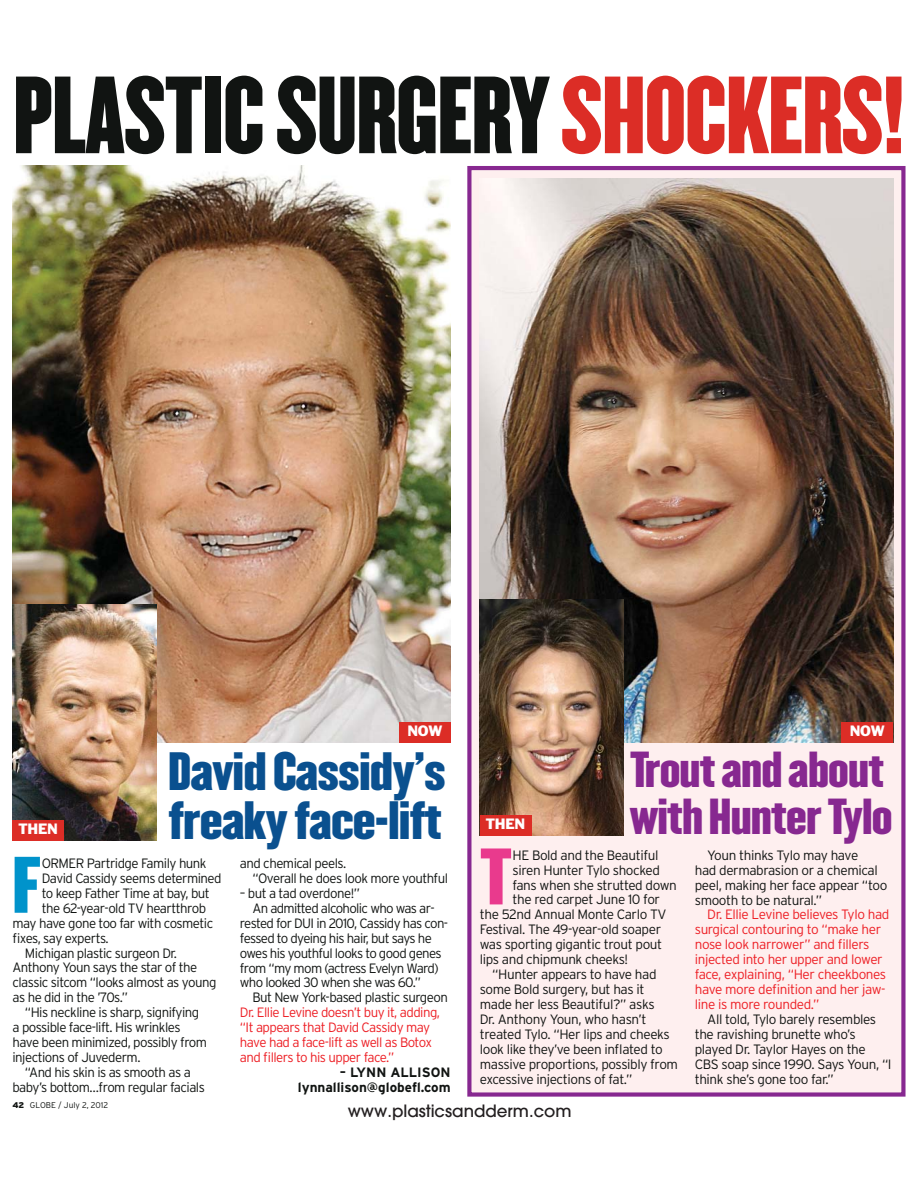
<style>
.page{position:relative;width:918px;height:1188px;background:#fff}
.page>*{position:absolute;margin:0;border:0;box-sizing:border-box;transform-origin:0 0}
.t1{font:95.7px "Champion HTF Lightweight";letter-spacing:-.02em;color:#111412}
.t2{font:69.9px "Champion HTF Welterweight";color:#0093cb}
.t3{font:69.9px "Champion HTF Welterweight";color:#e93a8d}
.t4{font:47.25px "Champion HTF Welterweight";letter-spacing:-.02em;color:#0a508f}
.t5{font:44.25px "Champion HTF Welterweight";letter-spacing:-.02em;color:#872890;scale:.96 1}
.t6{font:500 16.65px "Avant Garde";color:#231f20}
.t7{font:13.95px "Franklin Gothic";letter-spacing:-.02em;color:#fff}
.t8{font:300 13.5px/14.9px "Interstate";letter-spacing:-.04em;color:#111412}
.t9{font:300 13.5px/14.9px "Interstate";letter-spacing:-.04em;color:#ed1e24}
.t10{font:700 13.5px/14.9px "Interstate";color:#111412;text-align:right}
.t11{font:300 8.4px "Interstate";color:#111412}
.s1{color:#dc2d26}
.s2{font-weight:900}
</style>
<div class="page">
<div style="left:469px;top:168px;width:434px;height:927px;background:#feefef"></div>
<div style="left:467px;top:166px;width:439px;height:931px;border:4px solid #872890"></div>
<img style="left:480px;top:178px;width:413px;height:565px">
<img style="left:12px;top:166px;width:439px;height:577px">
<img style="left:12px;top:605px;width:144px;height:236px">
<img style="left:480px;top:600px;width:143px;height:236px">
<div style="left:12px;top:820px;width:52px;height:21px;background:#dc2d26"></div>
<div style="left:399px;top:722px;width:52px;height:21px;background:#dc2d26"></div>
<div style="left:480px;top:815px;width:51px;height:21px;background:#dc2d26"></div>
<div style="left:841px;top:722px;width:52px;height:21px;background:#dc2d26"></div>
<h1 class="t1" style="left:13px;top:64px;width:894px">PLASTIC SURGERY <span class="s1">SHOCKERS!</span></h1>
<p class="t7" style="left:19px;top:824px;width:41px">THEN</p>
<p class="t7" style="left:407px;top:725px;width:36px">NOW</p>
<h3 class="t4" style="left:168px;top:746px;width:279px">David Cassidy’s</h3>
<h3 class="t4" style="left:168px;top:796px;width:276px">freaky face-lift</h3>
<h2 class="t2" style="left:12px;top:848px;width:30px">F</h2>
<p class="t8" style="left:42px;top:857px;width:166px">ORMER Partridge Family hunk</p>
<p class="t8" style="left:42px;top:872px;width:181px">David Cassidy seems determined</p>
<p class="t8" style="left:42px;top:887px;width:170px">to keep Father Time at bay, but</p>
<p class="t8" style="left:42px;top:902px;width:166px">the 62-year-old TV heartthrob</p>
<p class="t8" style="left:12px;top:917px;width:202px">may have gone too far with cosmetic</p>
<p class="t8" style="left:12px;top:932px;width:98px">fixes, say experts.</p>
<p class="t8" style="left:25px;top:947px;width:154px">Michigan plastic surgeon Dr.</p>
<p class="t8" style="left:12px;top:961px;width:186px">Anthony Youn says the star of the</p>
<p class="t8" style="left:12px;top:976px;width:205px">classic sitcom “looks almost as young</p>
<p class="t8" style="left:12px;top:991px;width:117px">as he did in the ’70s.”</p>
<p class="t8" style="left:25px;top:1006px;width:176px">“His neckline is sharp, signifying</p>
<p class="t8" style="left:12px;top:1021px;width:170px">a possible face-lift. His wrinkles</p>
<p class="t8" style="left:12px;top:1036px;width:196px">have been minimized, possibly from</p>
<p class="t8" style="left:12px;top:1051px;width:130px">injections of Juvederm.</p>
<p class="t8" style="left:25px;top:1066px;width:167px">“And his skin is as smooth as a</p>
<p class="t8" style="left:12px;top:1081px;width:194px">baby’s bottom…from regular facials</p>
<p class="t8" style="left:252px;top:857px;width:197px;text-indent:-12px">and chemical peels.<br>“Overall he does look more youthful</p>
<p class="t8" style="left:240px;top:887px;width:121px">– but a tad overdone!”</p>
<p class="t8" style="left:252px;top:902px;width:184px">An admitted alcoholic who was ar-</p>
<p class="t8" style="left:240px;top:917px;width:210px">rested for DUI in 2010, Cassidy has con-</p>
<p class="t8" style="left:240px;top:932px;width:194px">fessed to dyeing his hair, but says he</p>
<p class="t8" style="left:240px;top:947px;width:203px">owes his youthful looks to good genes</p>
<p class="t8" style="left:240px;top:962px;width:201px">from “my mom (actress Evelyn Ward)</p>
<p class="t8" style="left:240px;top:976px;width:182px">who looked 30 when she was 60.”</p>
<p class="t8" style="left:252px;top:991px;width:197px">But New York-based plastic surgeon</p>
<p class="t9" style="left:240px;top:1006px;width:202px">Dr. Ellie Levine doesn’t buy it, adding, “It appears that David Cassidy may have had a face-lift as well as Botox and fillers to his upper face.”</p>
<p class="t10" style="left:298px;top:1065px;width:154px">– LYNN ALLISON lynnallison@globefl.com</p>
<p class="t7" style="left:850px;top:725px;width:36px">NOW</p>
<p class="t7" style="left:486px;top:818px;width:41px">THEN</p>
<h3 class="t5" style="left:630px;top:746px;width:266px">Trout and about</h3>
<h3 class="t5" style="left:630px;top:793px;width:275px">with Hunter Tylo</h3>
<h2 class="t3" style="left:479px;top:839px;width:35px">T</h2>
<p class="t8" style="left:513px;top:849px;width:147px">HE Bold and the Beautiful</p>
<p class="t8" style="left:513px;top:864px;width:149px">siren Hunter Tylo shocked</p>
<p class="t8" style="left:513px;top:878px;width:166px">fans when she strutted down</p>
<p class="t8" style="left:513px;top:893px;width:149px">the red carpet June 10 for</p>
<p class="t8" style="left:480px;top:908px;width:188px">the 52nd Annual Monte Carlo TV</p>
<p class="t8" style="left:480px;top:923px;width:183px">Festival. The 49-year-old soaper</p>
<p class="t8" style="left:480px;top:938px;width:184px">was sporting gigantic trout pout</p>
<p class="t8" style="left:480px;top:953px;width:150px">lips and chipmunk cheeks!</p>
<p class="t8" style="left:492px;top:968px;width:166px">“Hunter appears to have had</p>
<p class="t8" style="left:480px;top:983px;width:166px">some Bold surgery, but has it</p>
<p class="t8" style="left:480px;top:998px;width:176px">made her less Beautiful?” asks</p>
<p class="t8" style="left:480px;top:1013px;width:168px">Dr. Anthony Youn, who hasn’t</p>
<p class="t8" style="left:480px;top:1028px;width:191px">treated Tylo. “Her lips and cheeks</p>
<p class="t8" style="left:480px;top:1043px;width:184px">look like they’ve been inflated to</p>
<p class="t8" style="left:480px;top:1058px;width:200px">massive proportions, possibly from</p>
<p class="t8" style="left:480px;top:1072px;width:154px">excessive injections of fat.”</p>
<p class="t8" style="left:695px;top:849px;width:194px;text-indent:12px">Youn thinks Tylo may have<br>had dermabrasion or a chemical peel, making her face appear “too smooth to be natural.”</p>
<p class="t9" style="left:695px;top:908px;width:196px;text-indent:12px">Dr. Ellie Levine believes Tylo had surgical contouring to “make her nose look narrower” and fillers injected into her upper and lower face, explaining, “Her cheekbones have more definition and her jaw&shy;line is more rounded.”</p>
<p class="t8" style="left:695px;top:1013px;width:198px;text-indent:12px">All told, Tylo barely resembles the ravishing brunette who’s played Dr. Taylor Hayes on the<br>CBS soap since 1990. Says Youn, “I think she’s gone too far.”</p>
<p class="t11" style="left:13px;top:1102px;width:97px"><span class="s2">42</span> GLOBE / July 2, 2012</p>
<p class="t6" style="left:348px;top:1100px;width:225px">www.plasticsandderm.com</p>
</div>
